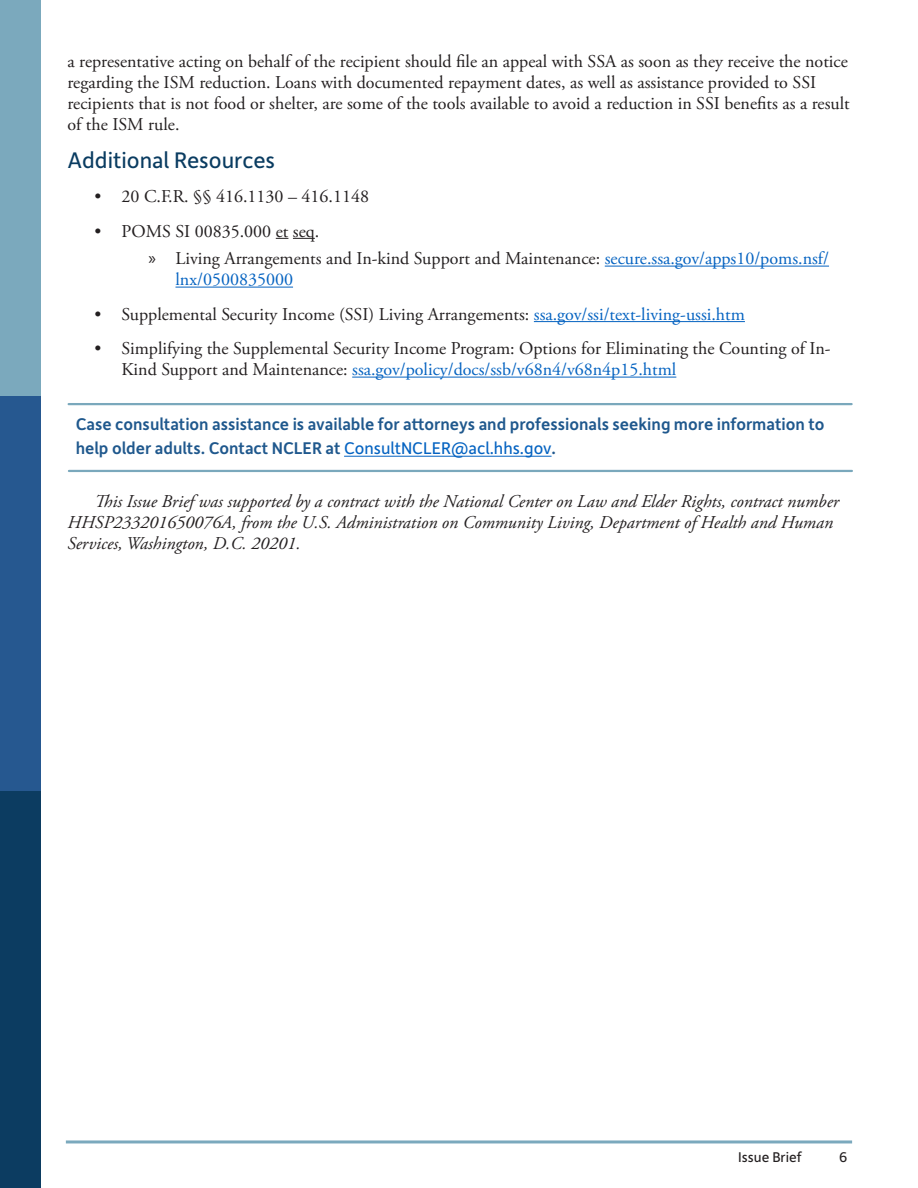
<style>
.page{position:relative;width:918px;height:1188px;background:#fff}
.page>*{position:absolute;margin:0;border:0;box-sizing:border-box;transform-origin:0 0}
.Section_Headers{font:24px "Depot New";color:#0a3c61}
.t1{font:18px/21px "Adobe Garamond Pro";color:#231f20}
.Body_Text{font:italic 18px/21px "Adobe Garamond Pro";color:#231f20}
.t2{font:500 18px/24px "Depot New";color:#1f588d}
.t3{font:15px "Depot New";color:#231f20}
.s1{font-family:"Myriad Pro"}
.s2{color:#0563c1}
.s3{font-weight:400;color:#0563c1}
</style>
<div class="page">
<hr style="left:67px;top:1140px;width:784px;height:3px;background:#7ba9bd">
<div style="left:0;top:0;width:40px;height:396px;background:#7ba9bd"></div>
<div style="left:0;top:396px;width:40px;height:396px;background:#265890"></div>
<div style="left:0;top:792px;width:40px;height:396px;background:#0c3c61"></div>
<svg style="left:276px;top:238px;width:39px;height:1px"></svg>
<hr style="left:605px;top:266px;width:224px;height:1px;background:#0563c1">
<hr style="left:176px;top:287px;width:117px;height:1px;background:#0563c1">
<hr style="left:534px;top:321px;width:211px;height:1px;background:#0563c1">
<hr style="left:352px;top:377px;width:324px;height:1px;background:#0563c1">
<hr style="left:344px;top:456px;width:208px;height:1px;background:#0563c1">
<hr style="left:69px;top:403px;width:783px;height:2px;background:#7aa8bc">
<hr style="left:69px;top:470px;width:783px;height:2px;background:#7aa8bc">
<p class="t1" style="left:68px;top:51px;width:784px">a representative acting on behalf of the recipient should file an appeal with SSA as soon as they receive the notice regarding the ISM reduction. Loans with documented repayment dates, as well as assistance provided to SSI recipients that is not food or shelter, are some of the tools available to avoid a reduction in SSI benefits as a result of the ISM rule.</p>
<p class="Section_Headers" style="left:68px;top:144px;width:209px">Additional Resources</p>
<p class="t1" style="left:94px;top:186px;width:276px">• 20 C.F.R. §§ 416.1130 – 416.1148</p>
<p class="t1" style="left:94px;top:221px;width:226px">• POMS SI 00835.000 et seq.</p>
<p class="t1" style="left:176px;top:249px;width:655px;text-indent:-27px"><span class="s1">»</span> Living Arrangements and In-kind Support and Maintenance: <span class="s2">secure.ssa.gov/apps10/poms.nsf/ lnx/0500835000</span></p>
<p class="t1" style="left:94px;top:304px;width:652px">• Supplemental Security Income (SSI) Living Arrangements: <span class="s2">ssa.gov/ssi/text-living-ussi.htm</span></p>
<p class="t1" style="left:122px;top:339px;width:711px;text-indent:-27px">• Simplifying the Supplemental Security Income Program: Options for Eliminating the Counting of In-<br>Kind Support and Maintenance: <span class="s2">ssa.gov/policy/docs/ssb/v68n4/v68n4p15.html</span></p>
<p class="t2" style="left:76px;top:411px;width:750px">Case consultation assistance is available for attorneys and professionals seeking more information to help older adults. Contact NCLER at <span class="s3">ConsultNCLER@acl.hhs.gov</span>.</p>
<p class="Body_Text" style="left:68px;top:492px;width:773px;text-indent:27px">This Issue Brief was supported by a contract with the National Center on Law and Elder Rights, contract number<br>HHSP233201650076A, from the U.S. Administration on Community Living, Department of Health and Human<br>Services, Washington, D.C. 20201.</p>
<p class="t3" style="left:738px;top:1147px;width:65px">Issue Brief</p>
<p class="t3" style="left:839px;top:1147px;width:10px">6</p>
</div>
